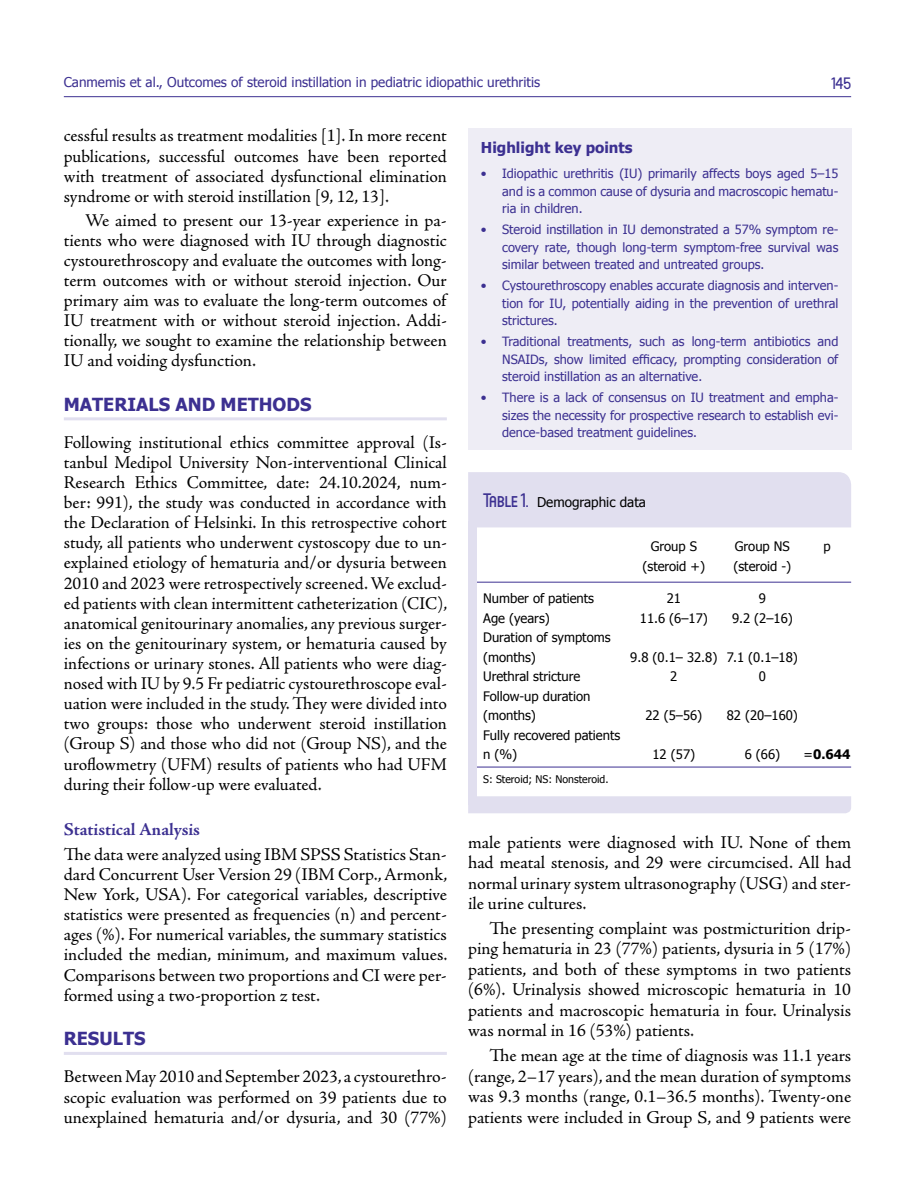
<style>
.page{position:relative;width:915px;height:1191px;background:#fff}
.page>*{position:absolute;margin:0;border:0;box-sizing:border-box;transform-origin:0 0}
.t1{font:18px/20.1px "Adobe Jenson Pro";letter-spacing:-.005em;color:#000;text-align:justify}
.t2{font:700 18px "Tahoma";color:#3c3091}
.t3{font:700 18px "Adobe Jenson Pro";letter-spacing:-.005em;color:#3c3091}
.t4{font:500 16.5px "Circula";color:#3c3091}
.t5{font:700 15px "Tahoma";color:#3c3091}
.t6{font:13.5px "Tahoma";color:#3c3091}
.t7{font:13.5px "Tahoma";color:#000}
.t8{font:13.05px/19.5px "Tahoma";color:#000}
.t9{font:700 13.05px "Tahoma";color:#000}
.t10{font:12.75px/17.2px "Tahoma";color:#3c3091;text-align:justify}
.t11{font:10.5px "Tahoma";color:#000}
.s1{font-family:"Circula";font-weight:500;font-size:19.5px;color:#3c3091}
.s2{font-weight:400}
</style>
<div class="page">
<hr style="left:64px;top:96px;width:786px;height:1px;background:#3c3091">
<hr style="left:64px;top:417px;width:382px;height:3px;background:#e1dfef">
<hr style="left:64px;top:1052px;width:382px;height:3px;background:#e1dfef">
<div style="left:468px;top:128px;width:382px;height:322px;background:#eeedf5"></div>
<div style="left:468px;top:796px;width:382px;height:17px;background:#e1dfef"></div>
<div style="left:468px;top:472px;width:382px;height:55px;background:#e1dfef"></div>
<hr style="left:468px;top:766px;width:382px;height:1px;background:#3c3091">
<hr style="left:468px;top:582px;width:382px;height:1px;background:#3c3091">
<div style="left:468px;top:521px;width:8px;height:283px;background:#e1dfef"></div>
<p class="t6" style="left:64px;top:73px;width:477px">Canmemis et al., Outcomes of steroid instillation in pediatric idiopathic urethritis</p>
<p class="t4" style="left:831px;top:73px;width:21px">145</p>
<p class="t1" style="left:64px;top:126px;width:384px">cessful results as treatment modalities [1]. In more recent publications, successful outcomes have been reported with treatment of associated dysfunctional elimination syndrome or with steroid instillation [9, 12, 13].</p>
<p class="t1" style="left:64px;top:211px;width:384px;text-indent:21px">We aimed to present our 13-year experience in pa&shy;tients who were diagnosed with IU through diagnostic cystourethroscopy and evaluate the outcomes with long&shy;term outcomes with or without steroid injection. Our primary aim was to evaluate the long-term outcomes of IU treatment with or without steroid injection. Addi&shy;tionally, we sought to examine the relationship between IU and voiding dysfunction.</p>
<p class="t2" style="left:64px;top:391px;width:249px">MATERIALS AND METHODS</p>
<p class="t1" style="left:64px;top:432px;width:385px">Following institutional ethics committee approval (Is&shy;tanbul Medipol University Non-interventional Clinical Research Ethics Committee, date: 24.10.2024, num&shy;ber: 991), the study was conducted in accordance with the Declaration of Helsinki. In this retrospective cohort study, all patients who underwent cystoscopy due to un&shy;explained etiology of hematuria and/or dysuria between 2010 and 2023 were retrospectively screened. We exclud&shy;ed patients with clean intermittent catheterization (CIC), anatomical genitourinary anomalies, any previous surger&shy;ies on the genitourinary system, or hematuria caused by infections or urinary stones. All patients who were diag&shy;nosed with IU by 9.5 Fr pediatric cystourethroscope eval&shy;uation were included in the study. They were divided into two groups: those who underwent steroid instillation (Group S) and those who did not (Group NS), and the uroflowmetry (UFM) results of patients who had UFM during their follow-up were evaluated.</p>
<p class="t3" style="left:64px;top:819px;width:138px">Statistical Analysis</p>
<p class="t1" style="left:64px;top:844px;width:385px">The data were analyzed using IBM SPSS Statistics Stan&shy;dard Concurrent User Version 29 (IBM Corp., Armonk, New York, USA). For categorical variables, descriptive statistics were presented as frequencies (n) and percent&shy;ages (%). For numerical variables, the summary statistics included the median, minimum, and maximum values.<br>Comparisons between two proportions and CI were per&shy;formed using a two-proportion z test.</p>
<p class="t2" style="left:64px;top:1026px;width:83px">RESULTS</p>
<p class="t1" style="left:64px;top:1067px;width:384px">Between May 2010 and September 2023, a cystourethro&shy;scopic evaluation was performed on 39 patients due to unexplained hematuria and/or dysuria, and 30 (77%)</p>
<p class="t5" style="left:480px;top:137px;width:153px">Highlight key points</p>
<p class="t10" style="left:502px;top:164px;width:337px;text-indent:-21px">• Idiopathic urethritis (IU) primarily affects boys aged 5–15 and is a common cause of dysuria and macroscopic hematu&shy;ria in children.</p>
<p class="t10" style="left:502px;top:220px;width:337px;text-indent:-21px">• Steroid instillation in IU demonstrated a 57% symptom re&shy;covery rate, though long-term symptom-free survival was similar between treated and untreated groups.</p>
<p class="t10" style="left:502px;top:276px;width:337px;text-indent:-21px">• Cystourethroscopy enables accurate diagnosis and interven&shy;tion for IU, potentially aiding in the prevention of urethral strictures.</p>
<p class="t10" style="left:502px;top:332px;width:337px;text-indent:-21px">• Traditional treatments, such as long-term antibiotics and NSAIDs, show limited efficacy, prompting consideration of steroid instillation as an alternative.</p>
<p class="t10" style="left:502px;top:388px;width:337px;text-indent:-21px">• There is a lack of consensus on IU treatment and empha&shy;sizes the necessity for prospective research to establish evi&shy;dence-based treatment guidelines.</p>
<p class="t7" style="left:483px;top:493px;width:164px"><span class="s1">Table 1.</span> Demographic data</p>
<p class="t8" style="left:650px;top:536px;width:48px">Group S</p>
<p class="t8" style="left:734px;top:536px;width:56px">Group NS</p>
<p class="t8" style="left:823px;top:536px;width:9px">p</p>
<p class="t8" style="left:642px;top:556px;width:64px">(steroid +)</p>
<p class="t8" style="left:733px;top:556px;width:59px">(steroid -)</p>
<p class="t8" style="left:483px;top:588px;width:112px">Number of patients</p>
<p class="t8" style="left:666px;top:588px;width:16px">21</p>
<p class="t8" style="left:758px;top:588px;width:9px">9</p>
<p class="t8" style="left:483px;top:607px;width:68px">Age (years)</p>
<p class="t8" style="left:639px;top:607px;width:69px">11.6 (6–17)</p>
<p class="t8" style="left:731px;top:607px;width:62px">9.2 (2–16)</p>
<p class="t8" style="left:483px;top:627px;width:129px">Duration of symptoms (months)</p>
<p class="t8" style="left:630px;top:646px;width:169px">9.8 (0.1– 32.8) 7.1 (0.1–18)</p>
<p class="t8" style="left:483px;top:666px;width:99px">Urethral stricture</p>
<p class="t8" style="left:670px;top:666px;width:9px">2</p>
<p class="t8" style="left:758px;top:666px;width:9px">0</p>
<p class="t8" style="left:483px;top:685px;width:109px">Follow-up duration (months)</p>
<p class="t8" style="left:645px;top:705px;width:58px">22 (5–56)</p>
<p class="t8" style="left:726px;top:705px;width:73px">82 (20–160)</p>
<p class="t8" style="left:483px;top:724px;width:138px">Fully recovered patients n (%)</p>
<p class="t8" style="left:652px;top:744px;width:44px">12 (57)</p>
<p class="t8" style="left:744px;top:744px;width:37px">6 (66)</p>
<p class="t9" style="left:803px;top:745px;width:48px"><span class="s2">=</span>0.644</p>
<p class="t11" style="left:483px;top:772px;width:127px">S: Steroid; NS: Nonsteroid.</p>
<p class="t1" style="left:468px;top:832px;width:384px;line-height:20.5px">male patients were diagnosed with IU. None of them had meatal stenosis, and 29 were circumcised. All had normal urinary system ultrasonography (USG) and ster&shy;ile urine cultures.</p>
<p class="t1" style="left:468px;top:918px;width:384px;line-height:20.5px;text-indent:21px">The presenting complaint was postmicturition drip&shy;ping hematuria in 23 (77%) patients, dysuria in 5 (17%) patients, and both of these symptoms in two patients (6%). Urinalysis showed microscopic hematuria in 10 patients and macroscopic hematuria in four. Urinalysis was normal in 16 (53%) patients.</p>
<p class="t1" style="left:468px;top:1045px;width:384px;line-height:20.5px;text-indent:21px">The mean age at the time of diagnosis was 11.1 years (range, 2–17 years), and the mean duration of symptoms was 9.3 months (range, 0.1–36.5 months). Twenty-one patients were included in Group S, and 9 patients were</p>
</div>
